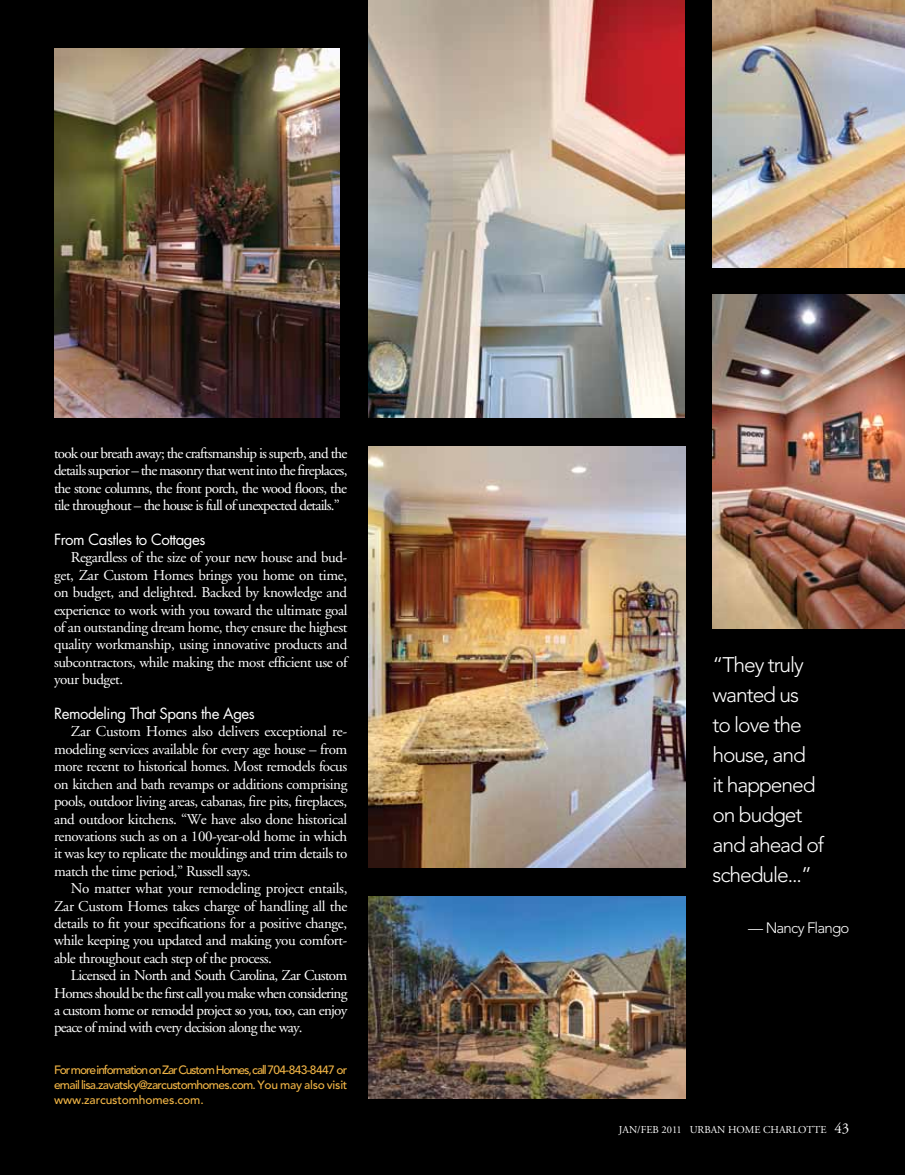
<style>
.page{position:relative;width:905px;height:1175px;background:#fff}
.page>*{position:absolute;margin:0;border:0;box-sizing:border-box;transform-origin:0 0}
.t1{font:300 21px/30px "Avenir";letter-spacing:-.05em;color:#fff}
.t2{font:15px/17.4px "Adobe Garamond";letter-spacing:-.03em;color:#fff;text-align:justify}
.t3{font:15px "Futura";letter-spacing:-.03em;color:#fff}
.t4{font:300 15px "Avenir";letter-spacing:-.05em;color:#fff}
.t5{font:500 12px/15px "Avenir";letter-spacing:-.02em;color:#f0b445;text-align:justify}
.t6{font:10.5px "Adobe Garamond";color:#fff}
.s1{font-size:10.5px}
</style>
<div class="page">
<div style="left:0;top:0;width:904px;height:1174px;background:#000"></div>
<img style="left:368px;top:447px;width:317px;height:420px">
<img style="left:368px;top:0;width:316px;height:418px">
<img style="left:712px;top:294px;width:192px;height:335px">
<img style="left:368px;top:897px;width:317px;height:201px">
<img style="left:54px;top:49px;width:285px;height:369px">
<img style="left:712px;top:0;width:192px;height:268px">
<p class="t2" style="left:54px;top:445px;width:295px">took our breath away; the craftsmanship is superb, and the details superior – the masonry that went into the fireplaces, the stone columns, the front porch, the wood floors, the tile throughout – the house is full of unexpected details.”</p>
<p class="t3" style="left:54px;top:530px;width:153px">From Castles to Cottages</p>
<p class="t2" style="left:54px;top:549px;width:295px;text-indent:17px">Regardless of the size of your new house and bud&shy;get, Zar Custom Homes brings you home on time, on budget, and delighted. Backed by knowledge and experience to work with you toward the ultimate goal of an outstanding dream home, they ensure the highest quality workmanship, using innovative products and subcontractors, while making the most efficient use of your budget.</p>
<p class="t3" style="left:54px;top:704px;width:202px">Remodeling That Spans the Ages</p>
<p class="t2" style="left:54px;top:723px;width:295px;text-indent:17px">Zar Custom Homes also delivers exceptional re&shy;modeling services available for every age house – from more recent to historical homes. Most remodels focus on kitchen and bath revamps or additions comprising pools, outdoor living areas, cabanas, fire pits, fireplaces, and outdoor kitchens. “We have also done historical renovations such as on a 100-year-old home in which it was key to replicate the mouldings and trim details to match the time period,” Russell says.</p>
<p class="t2" style="left:54px;top:880px;width:295px;text-indent:17px">No matter what your remodeling project entails, Zar Custom Homes takes charge of handling all the details to fit your specifications for a positive change, while keeping you updated and making you comfort&shy;able throughout each step of the process.</p>
<p class="t2" style="left:54px;top:967px;width:295px;text-indent:17px">Licensed in North and South Carolina, Zar Custom Homes should be the first call you make when considering a custom home or remodel project so you, too, can enjoy peace of mind with every decision along the way.</p>
<p class="t5" style="left:54px;top:1062px;width:295px">For more information on Zar Custom Homes, call704-843-8447 or email lisa.zavatsky@zarcustomhomes.com. You may also visit www.zarcustomhomes.com.</p>
<h1 class="t1" style="left:712px;top:649px;width:113px">“They truly wanted us<br>to love the house, and<br>it happened on budget and ahead of schedule...”</h1>
<p class="t4" style="left:748px;top:918px;width:103px">— Nancy Flango</p>
<p class="t6" style="left:619px;top:1124px;width:87px">JAN/FEB 2011 Urban</p>
<p class="t6" style="left:728px;top:1124px;width:51px">Home Charlott</p>
<p class="t2" style="left:820px;top:1120px;width:31px"><span class="s1">e</span> 43</p>
</div>
